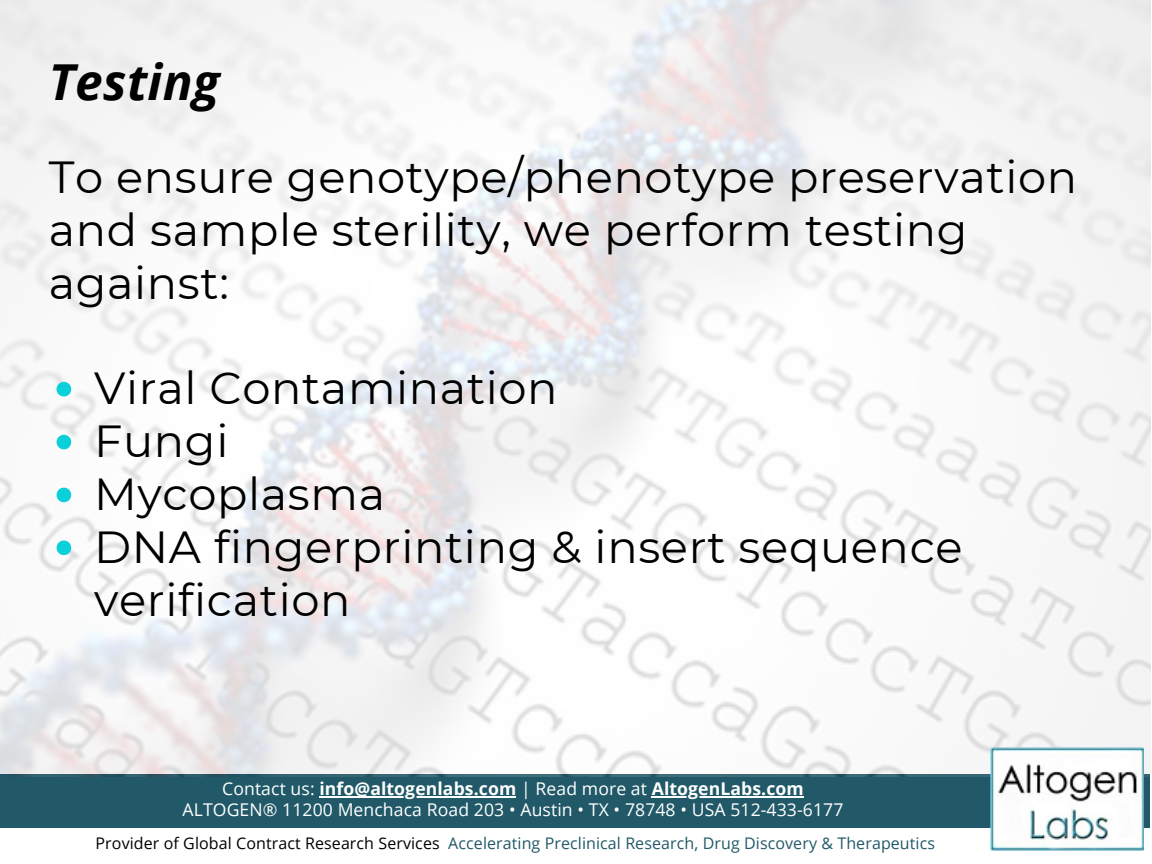
<style>
.page{position:relative;width:1152px;height:864px;background:#fff}
.page>*{position:absolute;margin:0;border:0;box-sizing:border-box;transform-origin:0 0}
.t1{font:italic 700 49.65px "Open Sans";letter-spacing:.005em;color:#000}
.t2{font:44.85px/52.8px "Montserrat";letter-spacing:.015em;color:#000}
.t3{font:17.55px/20.2px "Open Sans";letter-spacing:.005em;color:#fff;text-align:center}
.t4{font:16.05px "Open Sans";letter-spacing:.005em;color:#215968}
.s1{font-weight:700}
.s2{color:#000}
</style>
<div class="page">
<div style="left:0;top:774px;width:1150px;height:54px;background:#215968"></div>
<hr style="left:319px;top:796px;width:197px;height:2px;background:#fff">
<hr style="left:652px;top:796px;width:152px;height:2px;background:#fff">
<img style="left:0;top:0;width:1150px;height:777px">
<img style="left:989px;top:746px;width:154px;height:105px">
<svg style="left:57px;top:382px;width:14px;height:15px"></svg>
<svg style="left:57px;top:435px;width:14px;height:14px"></svg>
<svg style="left:57px;top:488px;width:14px;height:14px"></svg>
<svg style="left:57px;top:541px;width:14px;height:14px"></svg>
<p class="t1" style="left:49px;top:47px;width:173px">Testing</p>
<p class="t2" style="left:49px;top:150px;width:1030px">To ensure genotype/phenotype preservation and sample sterility, we perform testing against:</p>
<p class="t2" style="left:94px;top:362px;width:870px">Viral Contamination<br>Fungi<br>Mycoplasma<br>DNA fingerprinting &amp; insert sequence verification</p>
<p class="t3" style="left:183px;top:778px;width:662px">Contact us: <span class="s1">info@altogenlabs.com</span> | Read more at <span class="s1">AltogenLabs.com<br></span>ALTOGEN® 11200 Menchaca Road 203 • Austin • TX • 78748 • USA 512-433-6177</p>
<p class="t4" style="left:96px;top:831px;width:841px"><span class="s2">Provider of Global Contract Research Services</span> Accelerating Preclinical Research, Drug Discovery &amp; Therapeutics</p>
</div>
